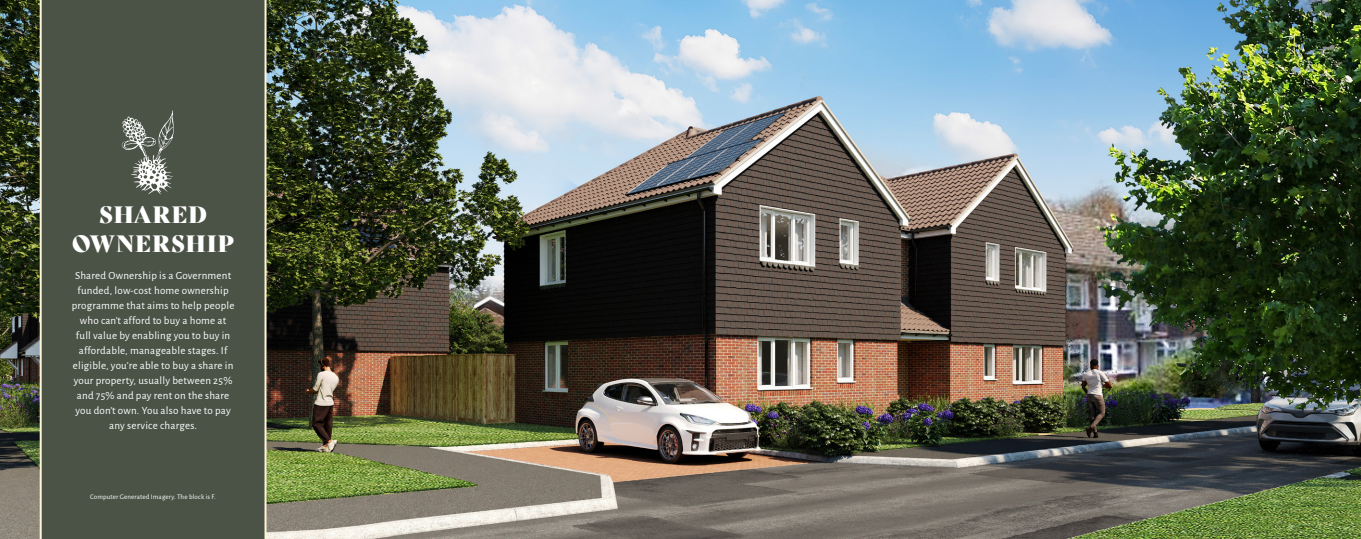
<style>
.page{position:relative;width:1361px;height:539px;background:#fff}
.page>*{position:absolute;margin:0;border:0;box-sizing:border-box;transform-origin:0 0}
.t1{font:23px/29px "Bely Display";letter-spacing:.03em;color:#fff;text-align:center}
.t2{font:11px/15px "Alegreya Sans";letter-spacing:.02em;color:#fff;text-align:center}
.t3{font:7px "Alegreya Sans";letter-spacing:.02em;color:#fff}
</style>
<div class="page">
<img style="left:0;top:0;width:1361px;height:539px">
<div style="left:40px;top:0;width:226px;height:539px;background:#4b5347"></div>
<svg style="left:121px;top:110px;width:53px;height:84px;background:#767c73"></svg>
<h1 class="t1" style="left:72px;top:198px;width:163px">SHARED<br>OWNERSHIP</h1>
<p class="t2" style="left:72px;top:267px;width:164px">Shared Ownership is a Government funded, low-cost home ownership programme that aims to help people who can’t afford to buy a home at full value by enabling you to buy in affordable, manageable stages. If eligible, you’re able to buy a share in your property, usually between 25% and 75% and pay rent on the share you don’t own. You also have to pay any service charges.</p>
<p class="t3" style="left:90px;top:492px;width:127px">Computer Generated Imagery. The block is F.</p>
</div>
